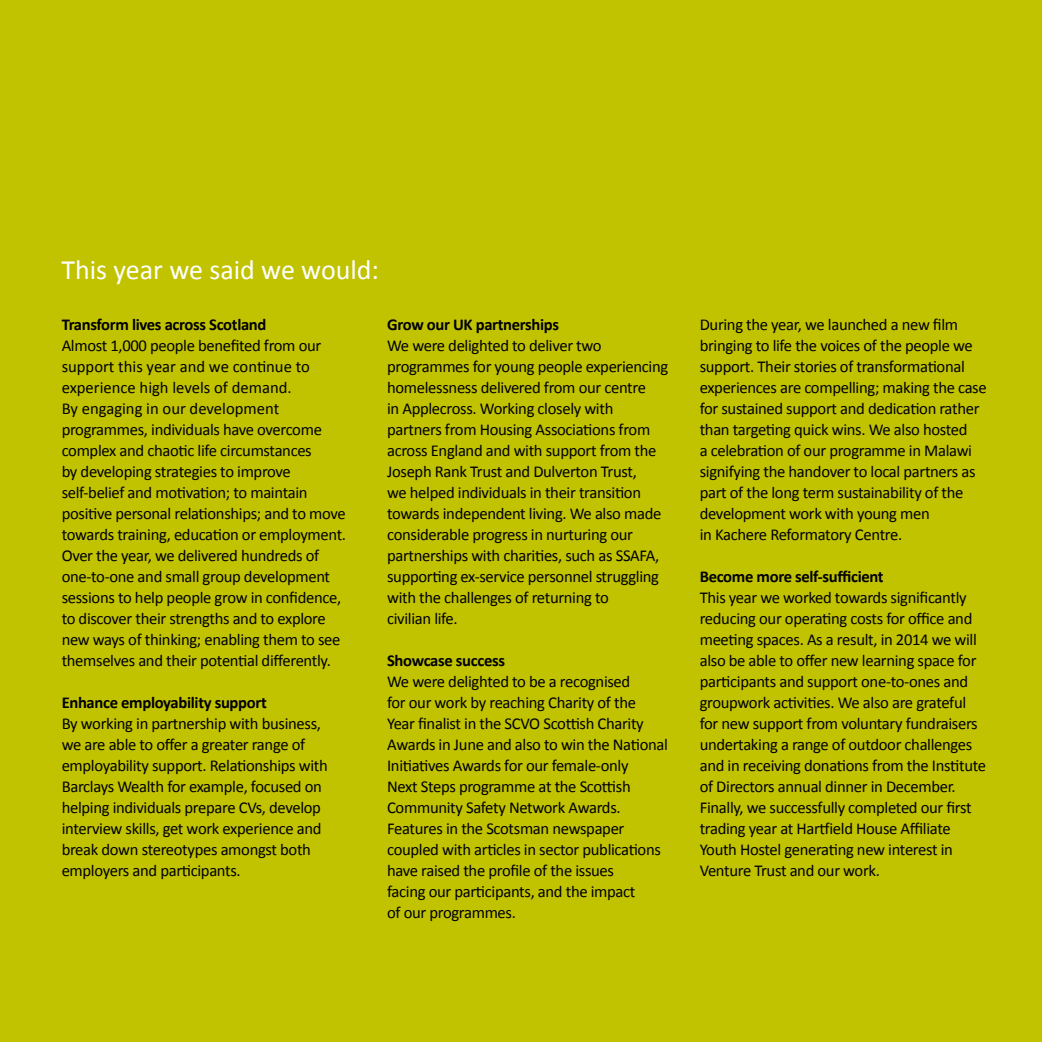
<style>
.page{position:relative;width:1042px;height:1042px;background:#c1c300}
.page>*{position:absolute;margin:0;border:0;box-sizing:border-box;transform-origin:0 0}
.t1{font:28px "Calibri";color:#fff}
.t2{font:16.62px/21px "Calibri";letter-spacing:-.02em;color:#000}
.t3{font:700 16.62px "Calibri";letter-spacing:-.02em;color:#000}
</style>
<div class="page">
<h1 class="t1" style="left:61px;top:252px;width:319px">This year we said we would:</h1>
<p class="t3" style="left:62px;top:314px;width:206px">Transform lives across Scotland</p>
<p class="t2" style="left:62px;top:334px;width:286px">Almost 1,000 people benefited from our support this year and we continue to experience high levels of demand.<br>By engaging in our development programmes, individuals have overcome complex and chaotic life circumstances<br>by developing strategies to improve self-belief and motivation; to maintain positive personal relationships; and to move towards training, education or employment.<br>Over the year, we delivered hundreds of one-to-one and small group development sessions to help people grow in confidence, to discover their strengths and to explore new ways of thinking; enabling them to see themselves and their potential differently.</p>
<p class="t3" style="left:62px;top:692px;width:207px">Enhance employability support</p>
<p class="t2" style="left:62px;top:712px;width:268px">By working in partnership with business, we are able to offer a greater range of employability support. Relationships with Barclays Wealth for example, focused on helping individuals prepare CVs, develop interview skills, get work experience and break down stereotypes amongst both employers and participants.</p>
<p class="t3" style="left:387px;top:314px;width:173px">Grow our UK partnerships</p>
<p class="t2" style="left:387px;top:334px;width:283px">We were delighted to deliver two programmes for young people experiencing homelessness delivered from our centre<br>in Applecross. Working closely with partners from Housing Associations from across England and with support from the Joseph Rank Trust and Dulverton Trust,<br>we helped individuals in their transition towards independent living. We also made considerable progress in nurturing our partnerships with charities, such as SSAFA, supporting ex-service personnel struggling with the challenges of returning to<br>civilian life.</p>
<p class="t3" style="left:387px;top:650px;width:119px">Showcase success</p>
<p class="t2" style="left:387px;top:670px;width:282px">We were delighted to be a recognised<br>for our work by reaching Charity of the Year finalist in the SCVO Scottish Charity Awards in June and also to win the National Initiatives Awards for our female-only<br>Next Steps programme at the Scottish Community Safety Network Awards.<br>Features in the Scotsman newspaper coupled with articles in sector publications have raised the profile of the issues<br>facing our participants, and the impact<br>of our programmes.</p>
<p class="t2" style="left:700px;top:313px;width:288px">During the year, we launched a new film bringing to life the voices of the people we support. Their stories of transformational experiences are compelling; making the case for sustained support and dedication rather than targeting quick wins. We also hosted<br>a celebration of our programme in Malawi signifying the handover to local partners as part of the long term sustainability of the development work with young men<br>in Kachere Reformatory Centre.</p>
<p class="t3" style="left:700px;top:566px;width:185px">Become more self-sufficient</p>
<p class="t2" style="left:700px;top:586px;width:288px">This year we worked towards significantly reducing our operating costs for office and meeting spaces. As a result, in 2014 we will also be able to offer new learning space for participants and support one-to-ones and groupwork activities. We also are grateful for new support from voluntary fundraisers undertaking a range of outdoor challenges and in receiving donations from the Institute of Directors annual dinner in December.<br>Finally, we successfully completed our first trading year at Hartfield House Affiliate Youth Hostel generating new interest in Venture Trust and our work.</p>
</div>
